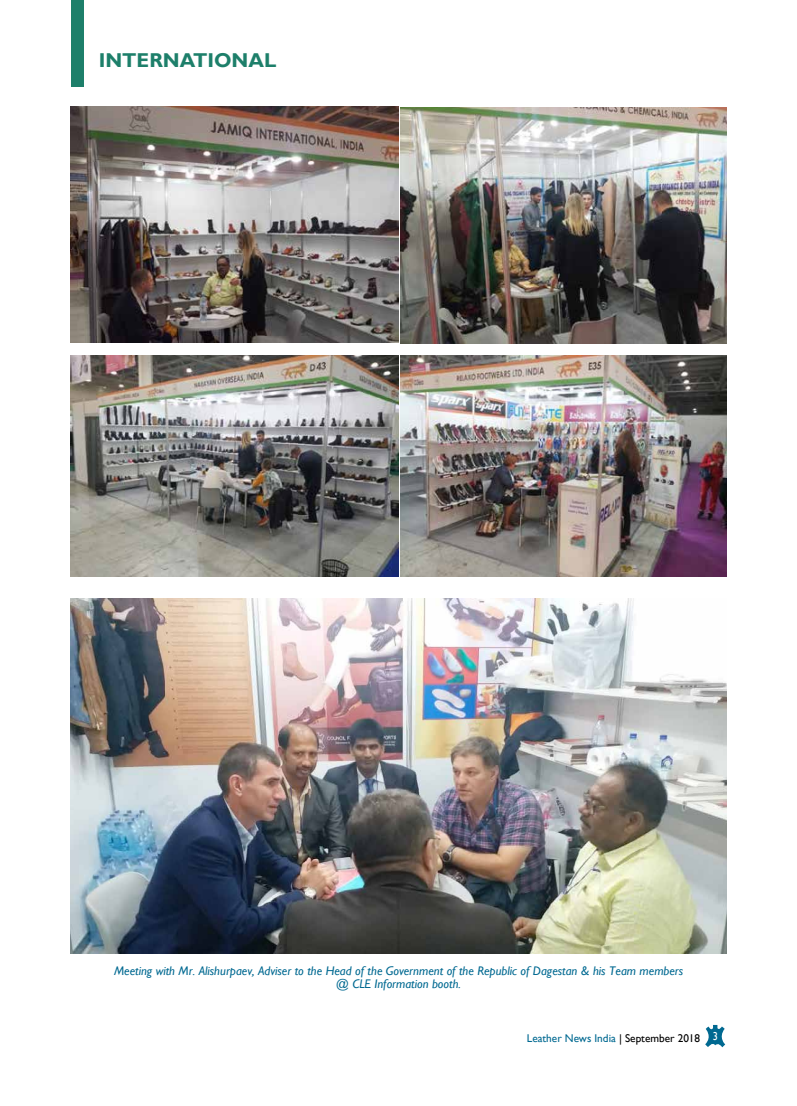
<style>
.page{position:relative;width:797px;height:1106px;background:#fff}
.page>*{position:absolute;margin:0;border:0;box-sizing:border-box;transform-origin:0 0}
.t1{font:700 20px "Gill Sans";color:#1d7f6a}
.t2{font:italic 12.5px/13.1px "Gill Sans";color:#006991;text-align:center}
.t3{font:11.25px "Gill Sans";color:#006991}
.s1{color:#000}
.s2{font-size:11.5px;color:#fff}
</style>
<div class="page">
<svg style="left:705px;top:1024px;width:20px;height:23px"></svg>
<img style="left:71px;top:106px;width:328px;height:236px">
<img style="left:401px;top:107px;width:325px;height:236px">
<img style="left:71px;top:355px;width:328px;height:221px">
<img style="left:401px;top:355px;width:325px;height:221px">
<img style="left:71px;top:598px;width:655px;height:355px">
<div style="left:71px;top:0;width:12px;height:86px;background:#1d7f6a"></div>
<h1 class="t1" style="left:99px;top:49px;width:54px">INTERNA</h1>
<h1 class="t1" style="left:193px;top:49px;width:29px">TIONAL</h1>
<p class="t2" style="left:114px;top:963px;width:570px">Meeting with Mr. Alishurpaev, Adviser to the Head of the Government of the Republic of Dagestan &amp; his Team members @ CLE Information booth.</p>
<p class="t3" style="left:527px;top:1031px;width:192px">Leather News India <span class="s1">| September 2018</span> <span class="s2">3</span></p>
</div>
